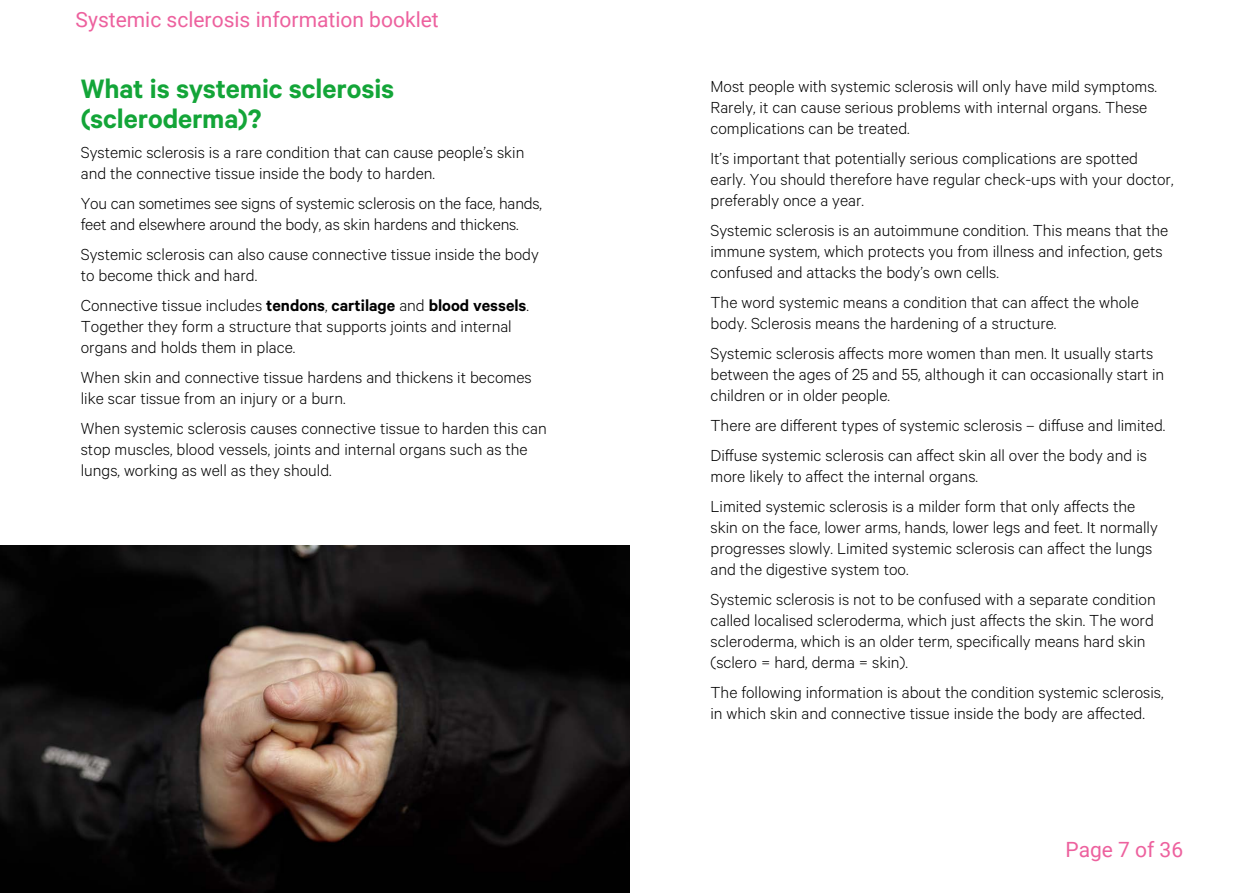
<style>
.page{position:relative;width:1259px;height:893px;background:#fff}
.page>*{position:absolute;margin:0;border:0;box-sizing:border-box;transform-origin:0 0}
.Heading_20_20pt__H1{font:600 30px/30px "Calibre";letter-spacing:-.005em;color:#13a538}
.t1{font:21px "Roboto";color:#ed619e}
.Body_text_12_14pt{font:300 18px/21px "Calibre";color:#000}
.s1{font-weight:600}
</style>
<div class="page">
<img style="left:0;top:545px;width:629px;height:348px">
<p class="t1" style="left:76px;top:5px;width:365px">Systemic sclerosis information booklet</p>
<p class="Heading_20_20pt__H1" style="left:81px;top:72px;width:315px">What is systemic sclerosis (scleroderma)?</p>
<p class="Body_text_12_14pt" style="left:81px;top:141px;width:445px">Systemic sclerosis is a rare condition that can cause people’s skin and the connective tissue inside the body to harden.</p>
<p class="Body_text_12_14pt" style="left:81px;top:192px;width:463px">You can sometimes see signs of systemic sclerosis on the face, hands, feet and elsewhere around the body, as skin hardens and thickens.</p>
<p class="Body_text_12_14pt" style="left:81px;top:243px;width:459px">Systemic sclerosis can also cause connective tissue inside the body to become thick and hard.</p>
<p class="Body_text_12_14pt" style="left:81px;top:294px;width:450px">Connective tissue includes <span class="s1">tendons</span>, <span class="s1">cartilage</span> and <span class="s1">blood vessels</span>.<br>Together they form a structure that supports joints and internal organs and holds them in place.</p>
<p class="Body_text_12_14pt" style="left:81px;top:366px;width:452px">When skin and connective tissue hardens and thickens it becomes like scar tissue from an injury or a burn.</p>
<p class="Body_text_12_14pt" style="left:81px;top:417px;width:467px">When systemic sclerosis causes connective tissue to harden this can stop muscles, blood vessels, joints and internal organs such as the lungs, working as well as they should.</p>
<p class="Body_text_12_14pt" style="left:710px;top:75px;width:448px">Most people with systemic sclerosis will only have mild symptoms.<br>Rarely, it can cause serious problems with internal organs. These complications can be treated.</p>
<p class="Body_text_12_14pt" style="left:710px;top:147px;width:464px">It’s important that potentially serious complications are spotted early. You should therefore have regular check-ups with your doctor, preferably once a year.</p>
<p class="Body_text_12_14pt" style="left:710px;top:219px;width:459px">Systemic sclerosis is an autoimmune condition. This means that the immune system, which protects you from illness and infection, gets confused and attacks the body’s own cells.</p>
<p class="Body_text_12_14pt" style="left:710px;top:291px;width:430px">The word systemic means a condition that can affect the whole body. Sclerosis means the hardening of a structure.</p>
<p class="Body_text_12_14pt" style="left:710px;top:342px;width:455px">Systemic sclerosis affects more women than men. It usually starts between the ages of 25 and 55, although it can occasionally start in children or in older people.</p>
<p class="Body_text_12_14pt" style="left:710px;top:414px;width:456px">There are different types of systemic sclerosis – diffuse and limited.</p>
<p class="Body_text_12_14pt" style="left:710px;top:444px;width:438px">Diffuse systemic sclerosis can affect skin all over the body and is more likely to affect the internal organs.</p>
<p class="Body_text_12_14pt" style="left:710px;top:495px;width:449px">Limited systemic sclerosis is a milder form that only affects the skin on the face, lower arms, hands, lower legs and feet. It normally progresses slowly. Limited systemic sclerosis can affect the lungs and the digestive system too.</p>
<p class="Body_text_12_14pt" style="left:710px;top:588px;width:447px">Systemic sclerosis is not to be confused with a separate condition called localised scleroderma, which just affects the skin. The word scleroderma, which is an older term, specifically means hard skin (sclero = hard, derma = skin).</p>
<p class="Body_text_12_14pt" style="left:710px;top:681px;width:454px">The following information is about the condition systemic sclerosis, in which skin and connective tissue inside the body are affected.</p>
<p class="t1" style="left:1065px;top:835px;width:119px">Page 7 of 36</p>
</div>
